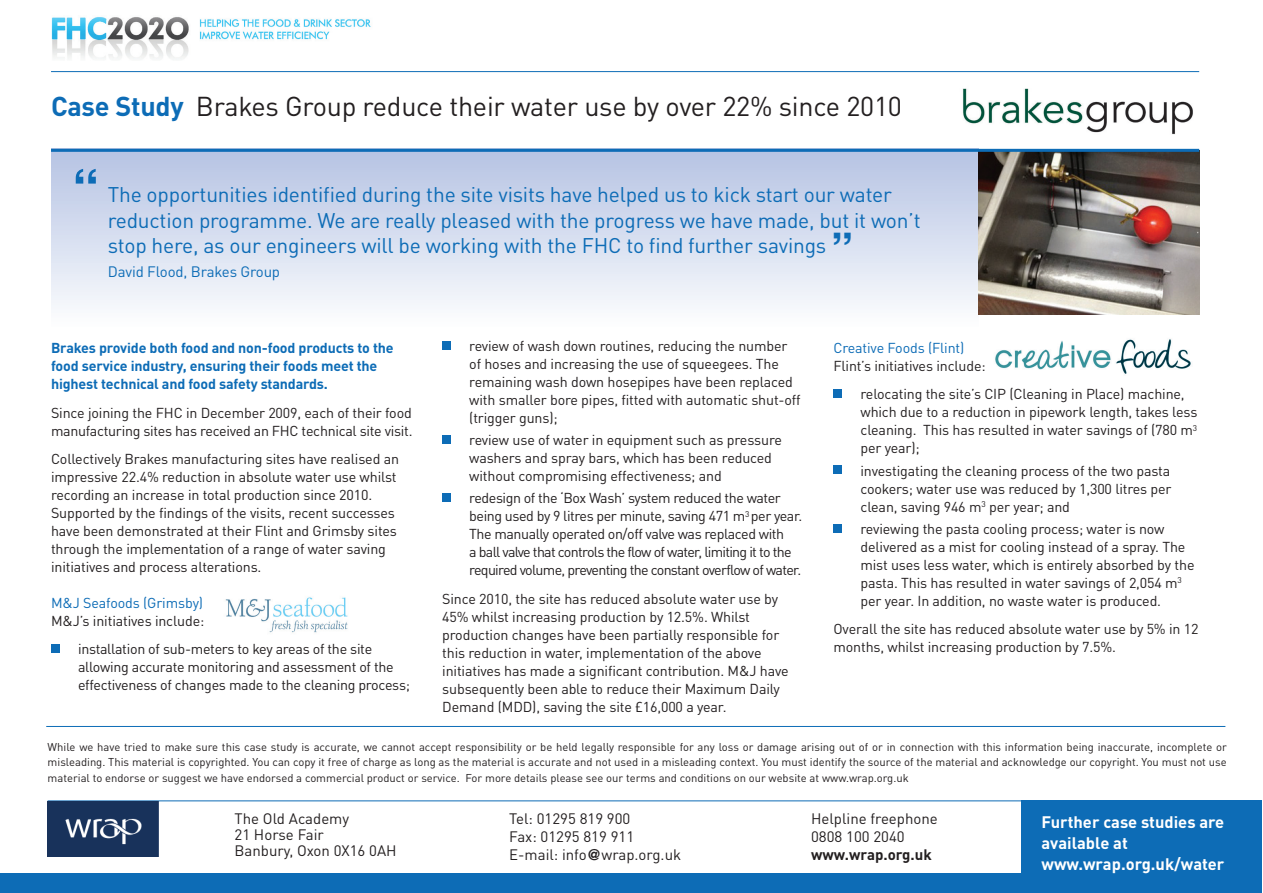
<style>
.page{position:relative;width:1263px;height:893px;background:#fff}
.page>*{position:absolute;margin:0;border:0;box-sizing:border-box;transform-origin:0 0}
.t1{font:700 54px "Helvetica LT Std";color:#0d6cb6}
.t2{font:27px "DINOT";letter-spacing:-.01em;color:#231f20}
.t3{font:21px/25.5px "DINOT";letter-spacing:-.01em;color:#0d6cb6}
.t4{font:700 16.5px/21px "DINOT";color:#fff}
.t5{font:15px/18px "DINOT";color:#231f20}
.t6{font:15px "DINOT";letter-spacing:-.01em;color:#0d6cb6}
.t7{font:700 15px "DINOT";color:#231f20}
.t8{font:14.25px/18px "DINOT";letter-spacing:-.01em;color:#231f20}
.t9{font:14.25px/18px "DINOT";letter-spacing:-.045em;color:#231f20}
.t10{font:700 14.25px/18px "DINOT";letter-spacing:-.01em;color:#0d6cb6}
.t11{font:14.25px "DINOT";letter-spacing:-.01em;color:#0d6cb6}
.t12{font:11.25px/15.8px "DINOT";color:#231f20;text-align:justify}
.s1{font-weight:700;color:#0d6cb6}
.s2{font-family:"Helvetica LT Std";font-weight:700;font-size:45px}
.s3{font-family:"Helvetica LT Std";font-weight:700}
</style>
<div class="page">
<hr style="left:51px;top:71px;width:1148px;height:1px;background:#0d6cb6">
<hr style="left:46px;top:726px;width:1179px;height:1px;background:#0d6cb6">
<hr style="left:48px;top:800px;width:1179px;height:1px;background:#0d6cb6">
<img style="left:51px;top:17px;width:320px;height:42px">
<div style="left:1021px;top:801px;width:241px;height:92px;background:#0d6cb6"></div>
<div style="left:0;top:873px;width:1061px;height:20px;background:#0d6cb6"></div>
<img style="left:48px;top:801px;width:111px;height:55px">
<div style="left:51px;top:644px;width:9px;height:9px;background:#0d6cb6"></div>
<div style="left:442px;top:341px;width:9px;height:8px;background:#0d6cb6"></div>
<div style="left:442px;top:435px;width:9px;height:9px;background:#0d6cb6"></div>
<div style="left:442px;top:493px;width:9px;height:9px;background:#0d6cb6"></div>
<div style="left:833px;top:389px;width:9px;height:9px;background:#0d6cb6"></div>
<div style="left:833px;top:466px;width:9px;height:8px;background:#0d6cb6"></div>
<div style="left:833px;top:524px;width:9px;height:8px;background:#0d6cb6"></div>
<div style="left:51px;top:149px;width:927px;height:178px;background:linear-gradient(to bottom,#b4c2e3,#fcfdfe)"></div>
<img style="left:978px;top:152px;width:221px;height:163px">
<hr style="left:51px;top:149px;width:1148px;height:3px;background:#0d6cb6">
<img style="left:225px;top:597px;width:123px;height:36px">
<img style="left:963px;top:88px;width:230px;height:46px">
<img style="left:995px;top:339px;width:196px;height:35px">
<h2 class="t2" style="left:51px;top:90px;width:852px"><span class="s1">Case Study</span> Brakes Group reduce their water use by over 22% since 2010</h2>
<h1 class="t1" style="left:72px;top:156px;width:28px">“</h1>
<p class="t3" style="left:108px;top:181px;width:814px">The opportunities identified during the site visits have helped us to kick start our water reduction programme. We are really pleased with the progress we have made, but it won’t stop here, as our engineers will be working with the FHC to find further savings <span class="s2">”</span></p>
<p class="t6" style="left:108px;top:262px;width:174px">David Flood, Brakes Group</p>
<p class="t10" style="left:51px;top:339px;width:344px">Brakes provide both food and non-food products to the food service industry, ensuring their foods meet the highest technical and food safety standards.</p>
<p class="t8" style="left:51px;top:403px;width:363px">Since joining the FHC in December 2009, each of their food manufacturing sites has received an FHC technical site visit.</p>
<p class="t8" style="left:51px;top:450px;width:350px">Collectively Brakes manufacturing sites have realised an impressive 22.4% reduction in absolute water use whilst recording an increase in total production since 2010.<br>Supported by the findings of the visits, recent successes have been demonstrated at their Flint and Grimsby sites through the implementation of a range of water saving initiatives and process alterations.</p>
<p class="t11" style="left:51px;top:594px;width:154px">M&amp;J Seafoods (Grimsby)</p>
<p class="t8" style="left:78px;top:607px;width:296px;line-height:28.3px;text-indent:-27px">M&amp;J’s initiatives include:<br>installation of sub-meters to key areas of the site</p>
<p class="t8" style="left:78px;top:658px;width:333px">allowing accurate monitoring and assessment of the effectiveness of changes made to the cleaning process;</p>
<p class="t8" style="left:469px;top:336px;width:333px">review of wash down routines, reducing the number of hoses and increasing the use of squeegees. The remaining wash down hosepipes have been replaced with smaller bore pipes, fitted with automatic shut-off (trigger guns);</p>
<p class="t8" style="left:469px;top:431px;width:314px">review use of water in equipment such as pressure washers and spray bars, which has been reduced without compromising effectiveness; and</p>
<p class="t9" style="left:469px;top:489px;width:335px">redesign of the ‘Box Wash’ system reduced the water being used by 9 litres per minute, saving 471 m<sup>3</sup> per year.<br>The manually operated on/off valve was replaced with<br>a ball valve that controls the flow of water, limiting it to the required volume, preventing the constant overflow of water.</p>
<p class="t8" style="left:442px;top:589px;width:348px">Since 2010, the site has reduced absolute water use by 45% whilst increasing production by 12.5%. Whilst production changes have been partially responsible for this reduction in water, implementation of the above initiatives has made a significant contribution. M&amp;J have subsequently been able to reduce their Maximum Daily Demand (MDD), saving the site £16,000 a year.</p>
<p class="t11" style="left:833px;top:339px;width:132px">Creative Foods (Flint)</p>
<p class="t8" style="left:860px;top:352px;width:326px;line-height:28.2px;text-indent:-27px">Flint’s initiatives include:<br>relocating the site’s CIP (Cleaning in Place) machine,</p>
<p class="t8" style="left:860px;top:403px;width:338px;text-align:justify">which due to a reduction in pipework length, takes less cleaning. This has resulted in water savings of (780 m<sup>3 </sup>per year);</p>
<p class="t8" style="left:860px;top:461px;width:313px;text-align:justify">investigating the cleaning process of the two pasta cookers; water use was reduced by 1,300 litres per clean, saving 946 m<sup>3</sup> per year; and</p>
<p class="t8" style="left:860px;top:520px;width:336px">reviewing the pasta cooling process; water is now delivered as a mist for cooling instead of a spray. The mist uses less water, which is entirely absorbed by the pasta. This has resulted in water savings of 2,054 m<sup>3 </sup>per year. In addition, no waste water is produced.</p>
<p class="t8" style="left:833px;top:620px;width:367px">Overall the site has reduced absolute water use by 5% in 12 months, whilst increasing production by 7.5%.</p>
<p class="t12" style="left:48px;top:738px;width:1181px">While we have tried to make sure this case study is accurate, we cannot accept responsibility or be held legally responsible for any loss or damage arising out of or in connection with this information being inaccurate, incomplete or misleading. This material is copyrighted. You can copy it free of charge as long as the material is accurate and not used in a misleading context. You must identify the source of the material and acknowledge our copyright. You must not use material to endorse or suggest we have endorsed a commercial product or service. For more details please see our terms and conditions on our website at www.wrap.org.uk</p>
<p class="t4" style="left:1041px;top:811px;width:184px">Further case studies are available at www.wrap.org.uk/water</p>
<p class="t5" style="left:235px;top:810px;width:164px;line-height:15.8px">The Old Academy<br>21 Horse Fair<br>Banbury, Oxon 0X16 0AH</p>
<p class="t5" style="left:509px;top:809px;width:173px">Tel: 01295 819 900<br>Fax: 01295 819 911<br>E-mail: info<span class="s3">@</span>wrap.org.uk</p>
<p class="t5" style="left:811px;top:809px;width:128px">Helpline freephone<br>0808 100 2040</p>
<p class="t7" style="left:811px;top:845px;width:122px">www.wrap.org.uk</p>
</div>
